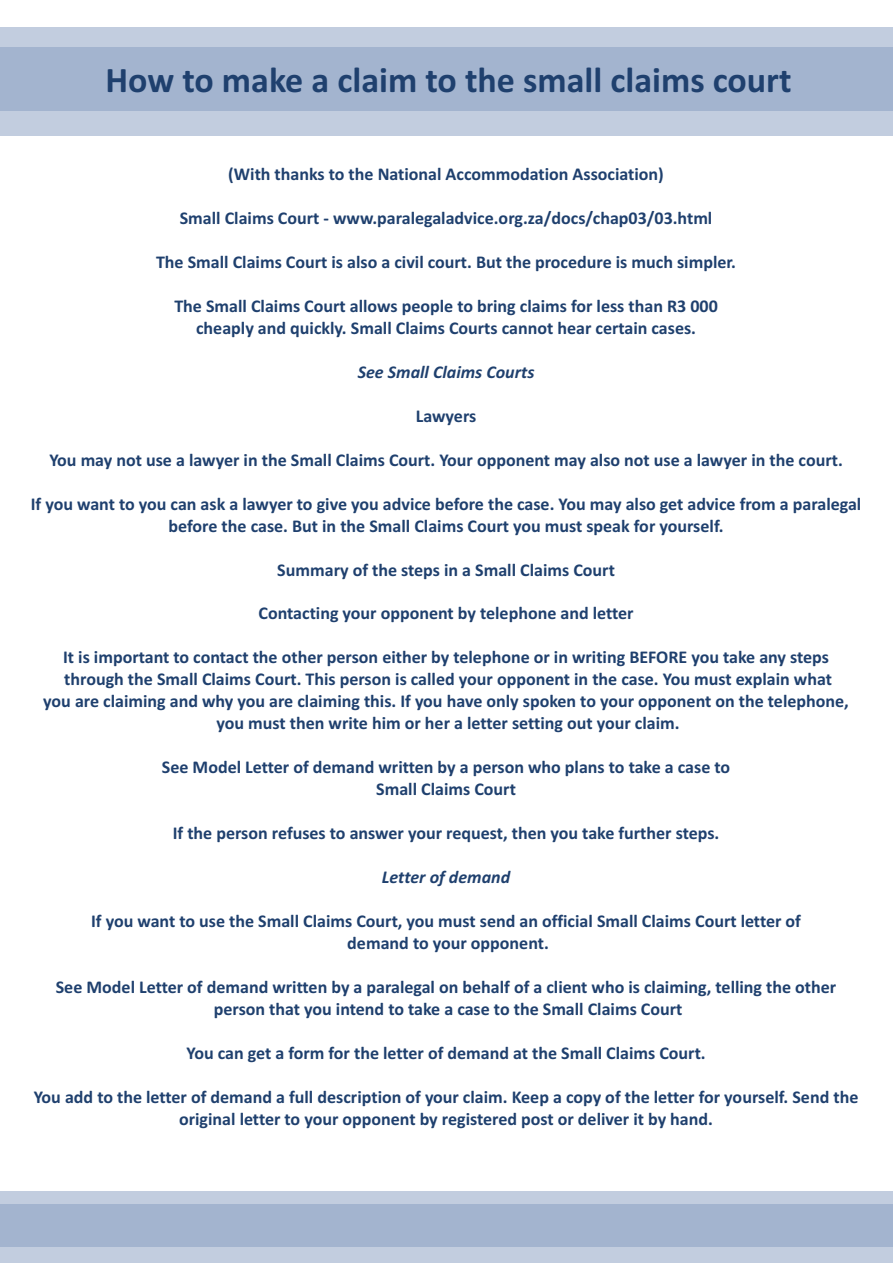
<style>
.page{position:relative;width:893px;height:1263px;background:#fff}
.page>*{position:absolute;margin:0;border:0;box-sizing:border-box;transform-origin:0 0}
.t1{font:700 36px "Calibri";color:#1f406e}
.t2{font:700 18px/21.9px "Calibri";color:#1f406e;text-align:center}
.t3{font:italic 700 18px "Calibri";color:#1f406e}
</style>
<div class="page">
<div style="left:0;top:27px;width:893px;height:109px;background:#c2cddf"></div>
<div style="left:0;top:47px;width:893px;height:64px;background:#a3b4cf"></div>
<div style="left:0;top:1191px;width:893px;height:72px;background:#c2cddf"></div>
<div style="left:0;top:1204px;width:893px;height:43px;background:#a3b4cf"></div>
<h1 class="t1" style="left:105px;top:65px;width:688px">How to make a claim to the small claims court</h1>
<p class="t2" style="left:228px;top:165px;width:437px">(With thanks to the National Accommodation Association)</p>
<p class="t2" style="left:180px;top:208px;width:534px">Small Claims Court - www.paralegaladvice.org.za/docs/chap03/03.html</p>
<p class="t2" style="left:156px;top:252px;width:582px">The Small Claims Court is also a civil court. But the procedure is much simpler.</p>
<p class="t2" style="left:174px;top:296px;width:545px">The Small Claims Court allows people to bring claims for less than R3 000 cheaply and quickly. Small Claims Courts cannot hear certain cases.</p>
<p class="t3" style="left:358px;top:364px;width:178px">See Small Claims Courts</p>
<p class="t2" style="left:416px;top:406px;width:62px">Lawyers</p>
<p class="t2" style="left:49px;top:450px;width:795px">You may not use a lawyer in the Small Claims Court. Your opponent may also not use a lawyer in the court.</p>
<p class="t2" style="left:31px;top:494px;width:832px">If you want to you can ask a lawyer to give you advice before the case. You may also get advice from a paralegal before the case. But in the Small Claims Court you must speak for yourself.</p>
<p class="t2" style="left:277px;top:560px;width:339px">Summary of the steps in a Small Claims Court</p>
<p class="t2" style="left:258px;top:604px;width:377px">Contacting your opponent by telephone and letter</p>
<p class="t2" style="left:43px;top:648px;width:807px">It is important to contact the other person either by telephone or in writing BEFORE you take any steps through the Small Claims Court. This person is called your opponent in the case. You must explain what<br>you are claiming and why you are claiming this. If you have only spoken to your opponent on the telephone, you must then write him or her a letter setting out your claim.</p>
<p class="t2" style="left:162px;top:758px;width:570px">See Model Letter of demand written by a person who plans to take a case to<br>Small Claims Court</p>
<p class="t2" style="left:173px;top:824px;width:548px">If the person refuses to answer your request, then you take further steps.</p>
<p class="t3" style="left:382px;top:870px;width:130px">Letter of demand</p>
<p class="t2" style="left:91px;top:912px;width:711px">If you want to use the Small Claims Court, you must send an official Small Claims Court letter of demand to your opponent.</p>
<p class="t2" style="left:56px;top:977px;width:782px">See Model Letter of demand written by a paralegal on behalf of a client who is claiming, telling the other person that you intend to take a case to the Small Claims Court</p>
<p class="t2" style="left:186px;top:1043px;width:521px">You can get a form for the letter of demand at the Small Claims Court.</p>
<p class="t2" style="left:34px;top:1087px;width:826px">You add to the letter of demand a full description of your claim. Keep a copy of the letter for yourself. Send the original letter to your opponent by registered post or deliver it by hand.</p>
</div>
